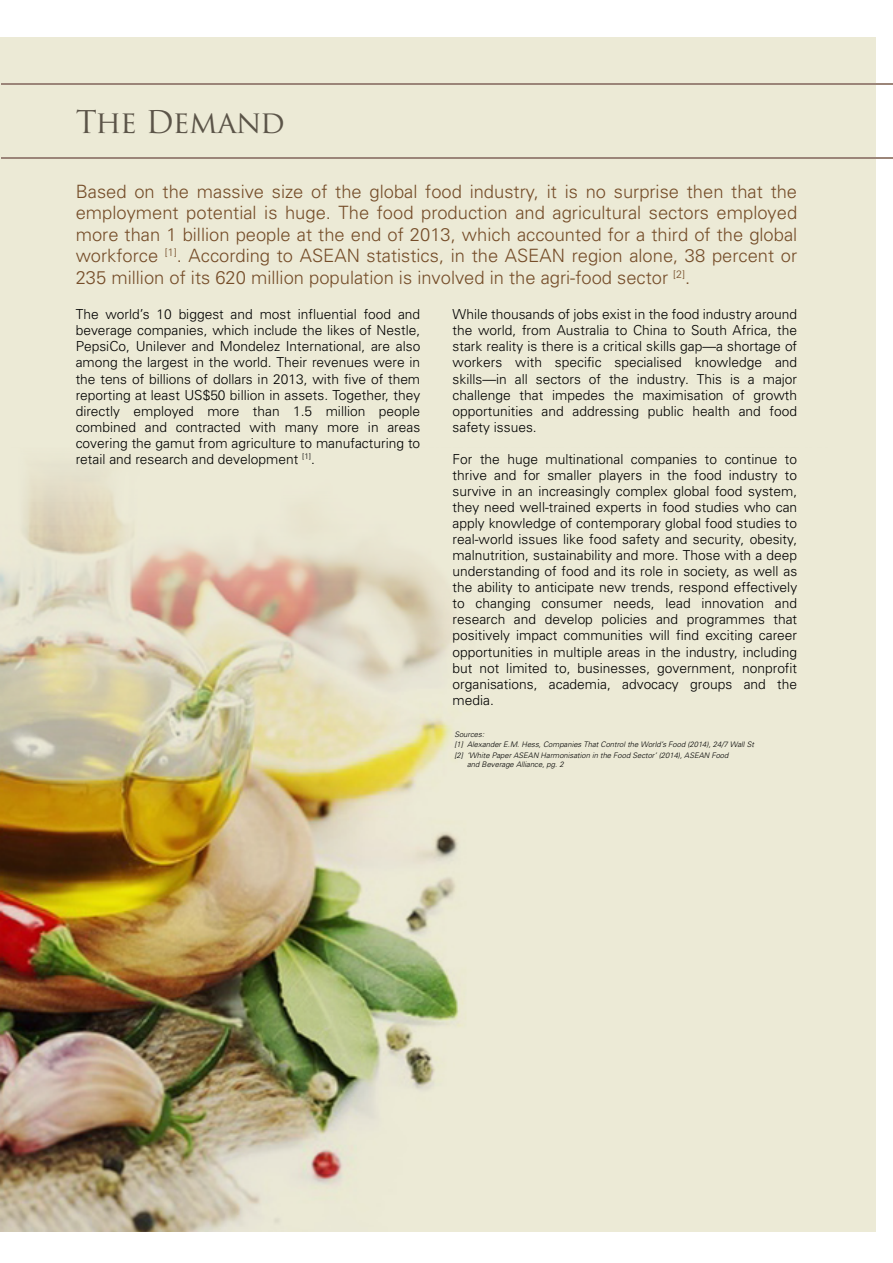
<style>
.page{position:relative;width:893px;height:1263px;background:#fff}
.page>*{position:absolute;margin:0;border:0;box-sizing:border-box;transform-origin:0 0}
.t1{font:30.6px "Trajan Pro";letter-spacing:-.03em;color:#5b5448}
.t2{font:300 18.3px/21.5px "Univers";color:#754d29;text-align:justify}
.t3{font:300 13.8px/16px "Univers";color:#000;text-align:justify}
.t4{font:italic 300 7.65px/10.6px "Univers";color:#000}
</style>
<div class="page">
<div style="left:0;top:37px;width:876px;height:1195px;background:#ecead6"></div>
<hr style="left:1px;top:157px;width:892px;height:2px;background:#9b8579">
<hr style="left:1px;top:83px;width:892px;height:2px;background:#9b8579">
<img style="left:0;top:476px;width:466px;height:756px">
<h1 class="t1" style="left:76px;top:102px;width:211px">The Demand</h1>
<p class="t2" style="left:76px;top:181px;width:723px">Based on the massive size of the global food industry, it is no surprise then that the employment potential is huge. The food production and agricultural sectors employed more than 1 billion people at the end of 2013, which accounted for a third of the global workforce <sup>[1]</sup>. According to ASEAN statistics, in the ASEAN region alone, 38 percent or 235 million of its 620 million population is involved in the agri-food sector <sup>[2]</sup>.</p>
<p class="t3" style="left:76px;top:306px;width:346px">The world’s 10 biggest and most influential food and beverage companies, which include the likes of Nestle, PepsiCo, Unilever and Mondelez International, are also among the largest in the world. Their revenues were in the tens of billions of dollars in 2013, with five of them reporting at least US$50 billion in assets. Together, they directly employed more than 1.5 million people combined and contracted with many more in areas covering the gamut from agriculture to manufacturing to retail and research and development <sup>[1]</sup>.</p>
<p class="t3" style="left:453px;top:306px;width:346px">While thousands of jobs exist in the food industry around the world, from Australia to China to South Africa, the stark reality is there is a critical skills gap—a shortage of workers with specific specialised knowledge and skills—in all sectors of the industry. This is a major challenge that impedes the maximisation of growth opportunities and addressing public health and food safety issues.</p>
<p class="t3" style="left:453px;top:451px;width:346px">For the huge multinational companies to continue to thrive and for smaller players in the food industry to survive in an increasingly complex global food system, they need well-trained experts in food studies who can apply knowledge of contemporary global food studies to real-world issues like food safety and security, obesity, malnutrition, sustainability and more. Those with a deep understanding of food and its role in society, as well as the ability to anticipate new trends, respond effectively to changing consumer needs, lead innovation and research and develop policies and programmes that positively impact communities will find exciting career opportunities in multiple areas in the industry, including but not limited to, businesses, government, nonprofit organisations, academia, advocacy groups and the media.</p>
<p class="t4" style="left:454px;top:728px;width:301px">Sources:<br>[1] Alexander E.M. Hess, Companies That Control the World’s Food (2014), 24/7 Wall St [2] ‘White Paper ASEAN Harmonisation in the Food Sector’ (2014), ASEAN Food</p>
<p class="t4" style="left:467px;top:759px;width:98px">and Beverage Alliance, pg. 2</p>
</div>
